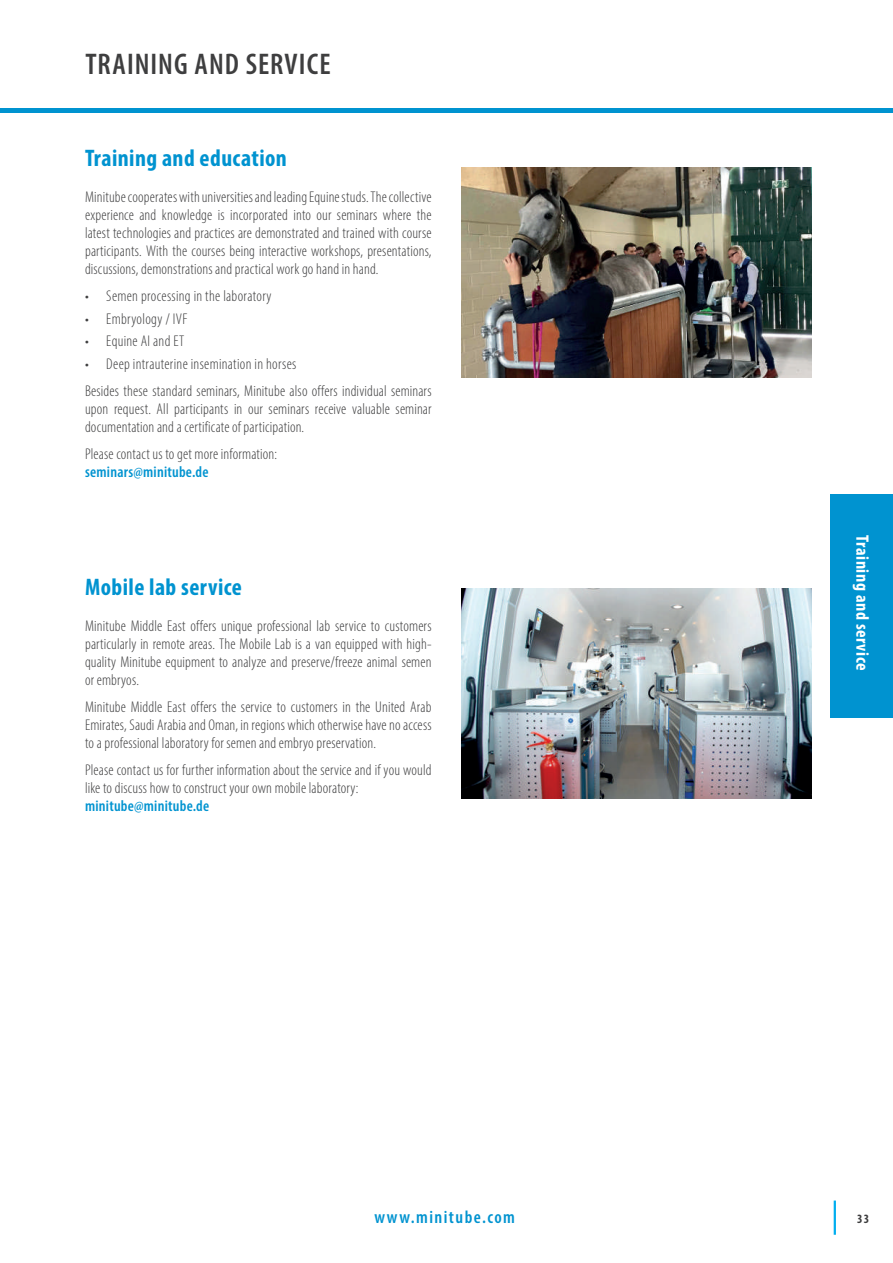
<style>
.page{position:relative;width:893px;height:1263px;background:#fff}
.page>*{position:absolute;margin:0;border:0;box-sizing:border-box;transform-origin:0 0}
.t1{font:600 condensed 30px "Myriad Pro";letter-spacing:.035em;color:#3e3e3f}
.t2{font:700 condensed 24px "Myriad Pro";letter-spacing:.02em;color:#0093d0}
.t3{font:700 condensed 18px "Myriad Pro";letter-spacing:.03em;color:#fff}
.t4{font:600 condensed 18px "Myriad Pro";letter-spacing:.08em;color:#0093d0}
.t5{font:300 condensed 15.6px/18px "Myriad Pro";letter-spacing:.01em;color:#3e3e3f;text-align:justify}
.t6{font:600 condensed 15.6px "Myriad Pro";letter-spacing:.015em;color:#0093d0}
.t7{font:700 condensed 12.75px "Myriad Pro";color:#3e3e3f}
</style>
<div class="page">
<hr style="left:834px;top:1200px;width:2px;height:35px;background:#00aeef">
<div style="left:0;top:108px;width:893px;height:5px;background:#0093d0"></div>
<div style="left:831px;top:494px;width:62px;height:224px;background:#0093d0"></div>
<img style="left:461px;top:167px;width:350px;height:210px">
<img style="left:461px;top:588px;width:350px;height:210px">
<h1 class="t1" style="left:85px;top:45px;width:247px">TRAINING AND SERVICE</h1>
<h2 class="t2" style="left:85px;top:143px;width:203px">Training and education</h2>
<p class="t5" style="left:85px;top:188px;width:348px">Minitube cooperates with universities and leading Equine studs. The collective experience and knowledge is incorporated into our seminars where the latest technologies and practices are demonstrated and trained with course participants. With the courses being interactive workshops, presentations, discussions, demonstrations and practical work go hand in hand.</p>
<p class="t5" style="left:85px;top:287px;width:188px">• Semen processing in the laboratory</p>
<p class="t5" style="left:85px;top:310px;width:104px">• Embryology / IVF</p>
<p class="t5" style="left:85px;top:332px;width:101px">• Equine AI and ET</p>
<p class="t5" style="left:85px;top:350px;width:348px;line-height:27px">• Deep intrauterine insemination in horses<br>Besides these standard seminars, Minitube also offers individual seminars</p>
<p class="t5" style="left:85px;top:400px;width:348px">upon request. All participants in our seminars receive valuable seminar documentation and a certificate of participation.</p>
<p class="t5" style="left:85px;top:445px;width:194px">Please contact us to get more information:</p>
<p class="t6" style="left:85px;top:462px;width:125px">seminars@minitube.de</p>
<h2 class="t2" style="left:85px;top:572px;width:158px">Mobile lab service</h2>
<p class="t5" style="left:85px;top:616px;width:348px">Minitube Middle East offers unique professional lab service to customers particularly in remote areas. The Mobile Lab is a van equipped with high&shy;quality Minitube equipment to analyze and preserve/freeze animal semen or embryos.</p>
<p class="t5" style="left:85px;top:697px;width:348px">Minitube Middle East offers the service to customers in the United Arab Emirates, Saudi Arabia and Oman, in regions which otherwise have no access to a professional laboratory for semen and embryo preservation.</p>
<p class="t5" style="left:85px;top:760px;width:348px">Please contact us for further information about the service and if you would like to discuss how to construct your own mobile laboratory:</p>
<p class="t6" style="left:85px;top:796px;width:126px">minitube@minitube.de</p>
<p class="t3" style="left:874px;top:535px;width:137px;rotate:90deg">Training and service</p>
<p class="t4" style="left:374px;top:1205px;width:142px">www.minitube.com</p>
<p class="t7" style="left:857px;top:1211px;width:13px">33</p>
</div>
